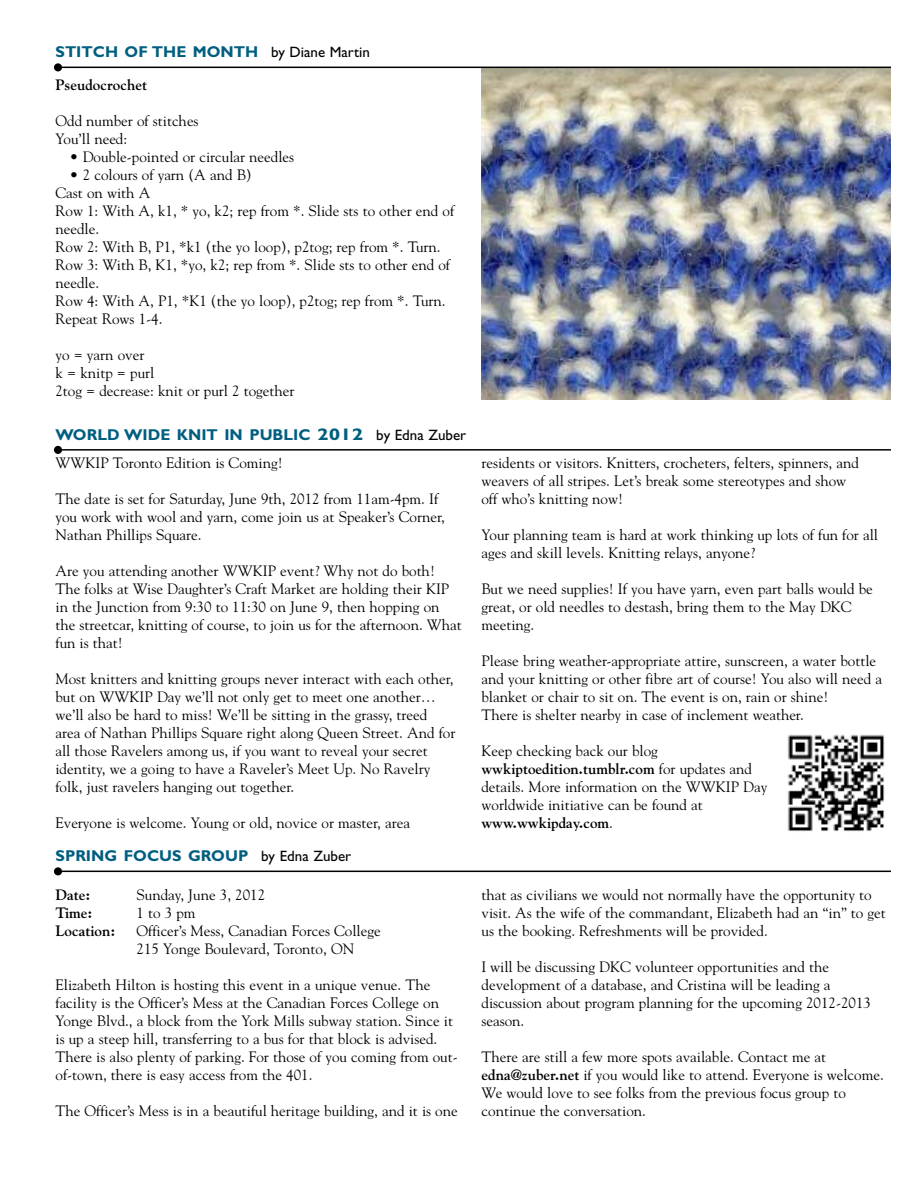
<style>
.page{position:relative;width:918px;height:1188px;background:#fff}
.page>*{position:absolute;margin:0;border:0;box-sizing:border-box;transform-origin:0 0}
.t1{font:700 15.75px "Gill Sans";color:#005e80}
.t2{font:15px/18px "Goudy";color:#000}
.t3{font:700 15px "Goudy";color:#000}
.s1{font-weight:400;font-size:15px;color:#000}
.s2{font-size:16.8px}
.s3{font-weight:700}
</style>
<div class="page">
<img style="left:481px;top:68px;width:410px;height:332px">
<hr style="left:62px;top:449px;width:829px;height:2px;background:#000">
<div style="left:54px;top:446px;width:8px;height:8px;background:#000;border-radius:50%"></div>
<hr style="left:62px;top:871px;width:829px;height:1px;background:#000">
<div style="left:54px;top:867px;width:8px;height:8px;background:#000;border-radius:50%"></div>
<hr style="left:62px;top:67px;width:829px;height:1px;background:#000">
<div style="left:54px;top:63px;width:8px;height:8px;background:#000;border-radius:50%"></div>
<img style="left:787px;top:734px;width:98px;height:98px">
<p class="t1" style="left:56px;top:46px;width:316px">STITCH OF THE MONTH <span class="s1">by Diane Martin</span></p>
<p class="t3" style="left:56px;top:76px;width:93px">Pseudocrochet</p>
<p class="t2" style="left:55px;top:112px;width:145px">Odd number of stitches<br>You’ll need:</p>
<p class="t2" style="left:70px;top:148px;width:226px">• Double-pointed or circular needles</p>
<p class="t2" style="left:55px;top:166px;width:400px;text-indent:14px">• 2 colours of yarn (A and B)<br>Cast on with A<br>Row 1: With A, k1, * yo, k2; rep from *. Slide sts to other end of needle.<br>Row 2: With B, P1, *k1 (the yo loop), p2tog; rep from *. Turn.<br>Row 3: With B, K1, *yo, k2; rep from *. Slide sts to other end of needle.<br>Row 4: With A, P1, *K1 (the yo loop), p2tog; rep from *. Turn.<br>Repeat Rows 1-4.</p>
<p class="t2" style="left:55px;top:346px;width:241px">yo = yarn over<br>k = knitp = purl<br>2tog = decrease: knit or purl 2 together</p>
<p class="t1" style="left:56px;top:428px;width:412px">WORLD WIDE KNIT IN PUBLIC <span class="s2">2012</span> <span class="s1">by Edna Zuber</span></p>
<p class="t2" style="left:56px;top:454px;width:229px">WWKIP Toronto Edition is Coming!</p>
<p class="t2" style="left:55px;top:490px;width:391px">The date is set for Saturday, June 9th, 2012 from 11am-4pm. If you work with wool and yarn, come join us at Speaker’s Corner,<br>Nathan Phillips Square.</p>
<p class="t2" style="left:55px;top:562px;width:408px">Are you attending another WWKIP event? Why not do both!<br>The folks at Wise Daughter’s Craft Market are holding their KIP in the Junction from 9:30 to 11:30 on June 9, then hopping on the streetcar, knitting of course, to join us for the afternoon. What fun is that!</p>
<p class="t2" style="left:55px;top:670px;width:401px">Most knitters and knitting groups never interact with each other, but on WWKIP Day we’ll not only get to meet one another… we’ll also be hard to miss! We’ll be sitting in the grassy, treed area of Nathan Phillips Square right along Queen Street. And for all those Ravelers among us, if you want to reveal your secret identity, we a going to have a Raveler’s Meet Up. No Ravelry folk, just ravelers hanging out together.</p>
<p class="t2" style="left:55px;top:814px;width:356px">Everyone is welcome. Young or old, novice or master, area</p>
<p class="t1" style="left:56px;top:850px;width:297px">SPRING FOCUS GROUP <span class="s1">by Edna Zuber</span></p>
<p class="t3" style="left:56px;top:886px;width:36px">Date:</p>
<p class="t2" style="left:136px;top:886px;width:130px">Sunday, June 3, 2012</p>
<p class="t3" style="left:55px;top:904px;width:39px">Time:</p>
<p class="t2" style="left:136px;top:904px;width:61px">1to3pm</p>
<p class="t3" style="left:55px;top:922px;width:61px">Location:</p>
<p class="t2" style="left:136px;top:922px;width:246px">Officer’s Mess, Canadian Forces College<br>215 Yonge Boulevard, Toronto, ON</p>
<p class="t2" style="left:56px;top:976px;width:404px">Elizabeth Hilton is hosting this event in a unique venue. The facility is the Officer’s Mess at the Canadian Forces College on Yonge Blvd., a block from the York Mills subway station. Since it is up a steep hill, transferring to a bus for that block is advised.<br>There is also plenty of parking. For those of you coming from out&shy;of-town, there is easy access from the 401.</p>
<p class="t2" style="left:56px;top:1102px;width:404px">The Officer’s Mess is in a beautiful heritage building, and it is one</p>
<p class="t2" style="left:481px;top:454px;width:379px">residents or visitors. Knitters, crocheters, felters, spinners, and weavers of all stripes. Let’s break some stereotypes and show off who’s knitting now!</p>
<p class="t2" style="left:481px;top:526px;width:398px">Your planning team is hard at work thinking up lots of fun for all ages and skill levels. Knitting relays, anyone?</p>
<p class="t2" style="left:481px;top:580px;width:393px">But we need supplies! If you have yarn, even part balls would be great, or old needles to destash, bring them to the May DKC meeting.</p>
<p class="t2" style="left:481px;top:652px;width:402px">Please bring weather-appropriate attire, sunscreen, a water bottle and your knitting or other fibre art of course! You also will need a blanket or chair to sit on. The event is on, rain or shine!<br>There is shelter nearby in case of inclement weather.</p>
<p class="t2" style="left:481px;top:742px;width:287px">Keep checking back our blog <span class="s3">wwkiptoedition.tumblr.com</span> for updates and details. More information on the WWKIP Day worldwide initiative can be found at <span class="s3">www.wwkipday.com</span>.</p>
<p class="t2" style="left:482px;top:886px;width:406px">that as civilians we would not normally have the opportunity to visit. As the wife of the commandant, Elizabeth had an “in” to get us the booking. Refreshments will be provided.</p>
<p class="t2" style="left:482px;top:958px;width:391px">I will be discussing DKC volunteer opportunities and the development of a database, and Cristina will be leading a discussion about program planning for the upcoming 2012-2013 season.</p>
<p class="t2" style="left:482px;top:1048px;width:404px">There are still a few more spots available. Contact me at <span class="s3">edna@zuber.net</span> if you would like to attend. Everyone is welcome.<br>We would love to see folks from the previous focus group to continue the conversation.</p>
</div>
